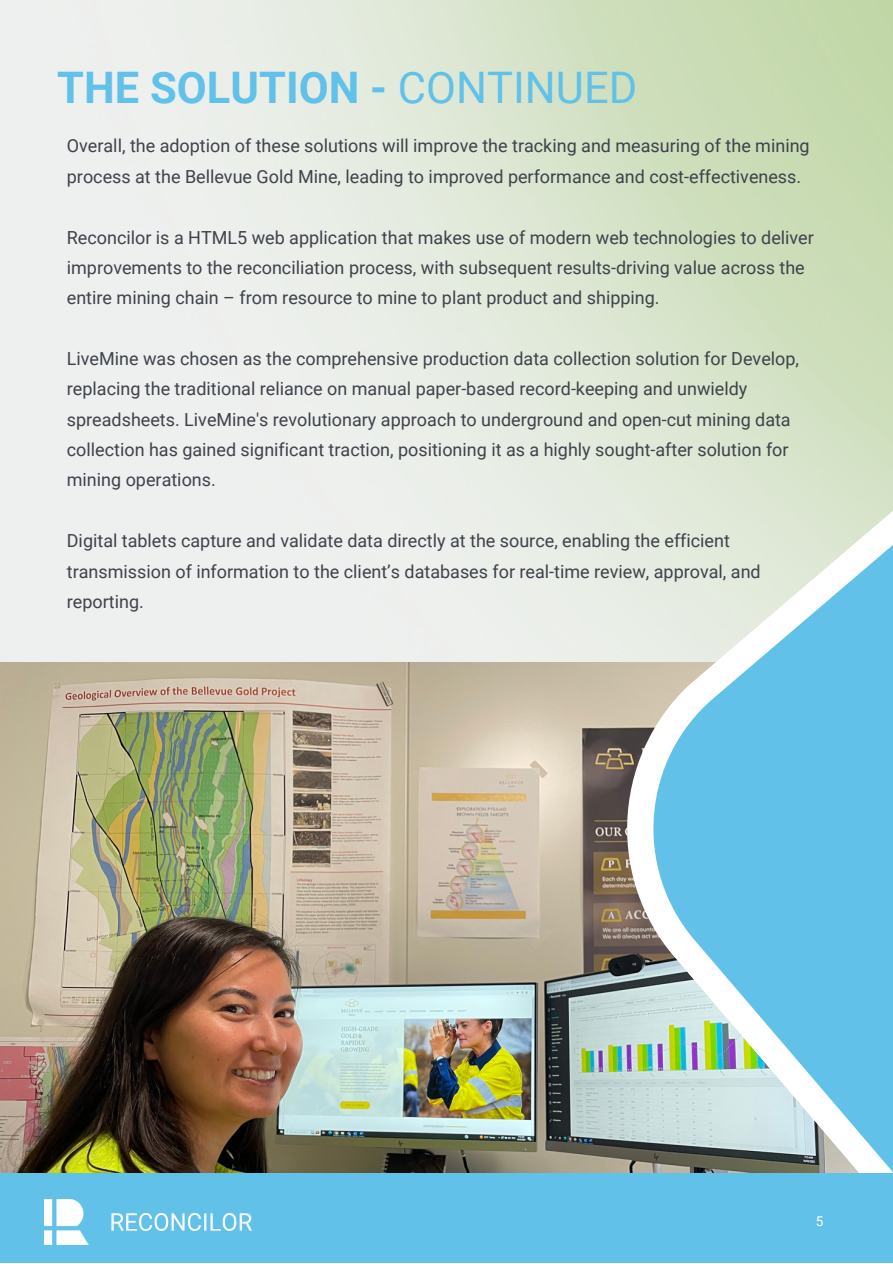
<style>
.page{position:relative;width:893px;height:1264px;background:#fff}
.page>*{position:absolute;margin:0;border:0;box-sizing:border-box;transform-origin:0 0}
.t1{font:700 43.5px "Roboto";color:#61c1e9}
.t2{font:18px/30.3px "Roboto";color:#3e424b}
.t3{font:13.5px "Roboto";color:#fff}
.s1{font-weight:400}
</style>
<div class="page">
<img style="left:0;top:663px;width:603px;height:510px">
<svg style="left:603px;top:121px;width:289px;height:1052px;background:#aed2d0"></svg>
<div style="left:0;top:1173px;width:892px;height:89px;background:#61c1e9"></div>
<img style="left:44px;top:1199px;width:207px;height:45px">
<p class="t1" style="left:57px;top:62px;width:581px">THE SOLUTION - <span class="s1">CONTINUED</span></p>
<p class="t2" style="left:67px;top:131px;width:744px">Overall, the adoption of these solutions will improve the tracking and measuring of the mining process at the Bellevue Gold Mine, leading to improved performance and cost-effectiveness.</p>
<p class="t2" style="left:67px;top:222px;width:748px">Reconcilor is a HTML5 web application that makes use of modern web technologies to deliver improvements to the reconciliation process, with subsequent results-driving value across the entire mining chain – from resource to mine to plant product and shipping.</p>
<p class="t2" style="left:67px;top:344px;width:733px">LiveMine was chosen as the comprehensive production data collection solution for Develop, replacing the traditional reliance on manual paper-based record-keeping and unwieldy spreadsheets. LiveMine's revolutionary approach to underground and open-cut mining data collection has gained significant traction, positioning it as a highly sought-after solution for mining operations.</p>
<p class="t2" style="left:67px;top:526px;width:695px">Digital tablets capture and validate data directly at the source, enabling the efficient transmission of information to the client’s databases for real-time review, approval, and reporting.</p>
<p class="t3" style="left:815px;top:1213px;width:9px">5</p>
</div>
